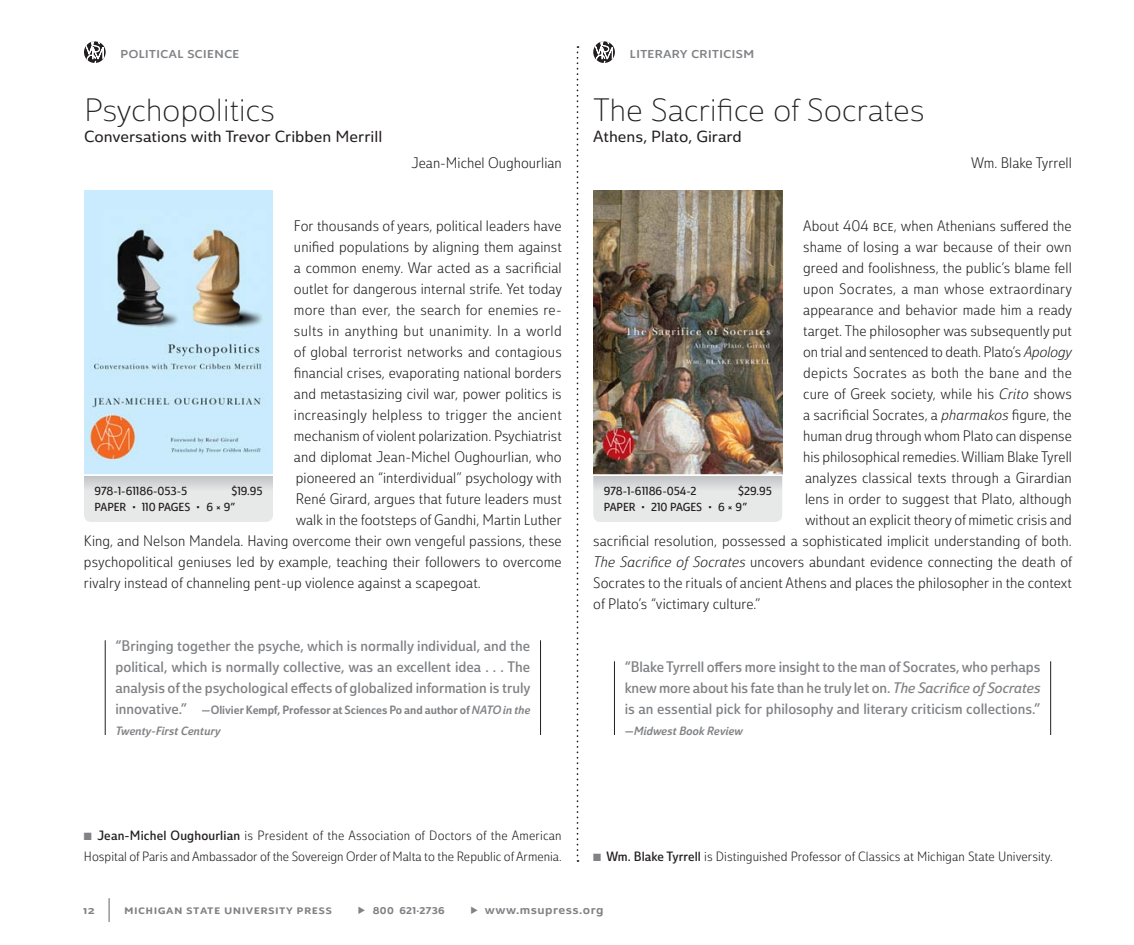
<style>
.page{position:relative;width:1134px;height:945px;background:#fff}
.page>*{position:absolute;margin:0;border:0;box-sizing:border-box;transform-origin:0 0}
.t1{font:31.5px "Solitas Ext Thi";letter-spacing:-.01em;color:#231f20}
.t2{font:15.75px "Solitas Ext Boo";color:#231f20}
.t3{font:14.88px "Solitas Nor Lig";letter-spacing:.005em;color:#231f20}
.t4{font:14.88px/21px "Solitas Nor Reg";color:#808285;text-align:justify}
.t5{font:14.88px "Solitas Nor Lig";letter-spacing:.025em;color:#231f20}
.t6{font:expanded 14.88px "Solitas";letter-spacing:-.01em;color:#808285}
.t7{font:13.12px/21px "Solitas Nor Lig";letter-spacing:.005em;color:#231f20}
.t8{font:500 expanded 12.25px "Solitas";letter-spacing:.035em;color:#808285}
.t9{font:11.72px "Solitas Nor Med";color:#808285}
.t10{font:italic 500 11.72px "Solitas Norm";color:#808285}
.t11{font:11.38px/15.8px "Solitas Nor Reg";color:#231f20}
.t12{font:9.62px "Solitas Ext Dem";letter-spacing:.035em;color:#808285}
.s1{font-family:"Solitas Norm";font-weight:300;font-style:italic}
.s2{font-family:"Solitas Nor Reg";font-size:14.88px}
.s3{font-family:"Solitas Norm";font-weight:500;font-style:italic}
.s4{font-family:"Solitas Norm";font-style:italic}
.s5{font-family:"Solitas Nor Med";font-weight:400;font-style:normal}
.s6{color:#808285}
.s7{font-family:"Solitas Nor Reg"}
.s8{font-size:24.5px}
</style>
<div class="page">
<svg style="left:577px;top:46px;width:2px;height:816px"></svg>
<hr style="left:105px;top:640px;width:1px;height:32px;background:#231f20">
<hr style="left:540px;top:640px;width:1px;height:32px;background:#231f20">
<svg style="left:105px;top:672px;width:1px;height:63px"></svg>
<svg style="left:540px;top:672px;width:1px;height:63px"></svg>
<svg style="left:84px;top:41px;width:22px;height:22px"></svg>
<svg style="left:84px;top:41px;width:20px;height:22px"></svg>
<hr style="left:614px;top:661px;width:1px;height:32px;background:#231f20">
<hr style="left:1050px;top:661px;width:1px;height:32px;background:#231f20">
<svg style="left:614px;top:693px;width:1px;height:42px"></svg>
<svg style="left:1050px;top:693px;width:1px;height:42px"></svg>
<svg style="left:593px;top:41px;width:22px;height:22px"></svg>
<svg style="left:594px;top:41px;width:19px;height:22px"></svg>
<img style="left:84px;top:191px;width:189px;height:282px">
<svg style="left:84px;top:473px;width:189px;height:49px;background:#e1e3e4"></svg>
<img style="left:593px;top:191px;width:189px;height:282px">
<svg style="left:593px;top:473px;width:190px;height:49px;background:#dfdfe0"></svg>
<p class="t6" style="left:120px;top:47px;width:121px">POLITICAL SCIENCE</p>
<h1 class="t1" style="left:84px;top:98px;width:193px">Psychopolitics</h1>
<p class="t2" style="left:84px;top:131px;width:300px">Conversations with Trevor Cribben Merrill</p>
<p class="t3" style="left:411px;top:157px;width:152px">Jean-Michel Oughourlian</p>
<p class="t6" style="left:630px;top:47px;width:126px">LITERARY CRITICISM</p>
<h1 class="t1" style="left:593px;top:98px;width:333px">The Sacrifice of Socrates</h1>
<p class="t2" style="left:593px;top:131px;width:150px">Athens, Plato, Girard</p>
<p class="t3" style="left:971px;top:157px;width:102px">Wm. Blake Tyrrell</p>
<p class="t3" style="left:803px;top:220px;width:270px">About 404 BCE, when Athenians suffered the</p>
<p class="t3" style="left:803px;top:241px;width:270px">shame of losing a war because of their own</p>
<p class="t3" style="left:803px;top:262px;width:270px">greed and foolishness, the public’s blame fell</p>
<p class="t3" style="left:803px;top:283px;width:271px">upon Socrates, a man whose extraordinary</p>
<p class="t3" style="left:803px;top:304px;width:270px">appearance and behavior made him a ready</p>
<p class="t3" style="left:803px;top:325px;width:270px">target. The philosopher was subsequently put</p>
<p class="t3" style="left:803px;top:346px;width:270px">on trial and sentenced to death. Plato’s <span class="s1">Apology</span></p>
<p class="t3" style="left:803px;top:367px;width:270px">depicts Socrates as both the bane and the</p>
<p class="t3" style="left:803px;top:388px;width:270px">cure of Greek society, while his <span class="s1">Crito</span> shows</p>
<p class="t3" style="left:803px;top:409px;width:270px">a sacrificial Socrates, a <span class="s1">pharmakos</span> figure, the</p>
<p class="t3" style="left:803px;top:430px;width:270px">human drug through whom Plato can dispense</p>
<p class="t3" style="left:803px;top:451px;width:270px">his philosophical remedies. William Blake Tyrell</p>
<p class="t3" style="left:805px;top:472px;width:268px">analyzes classical texts through a Girardian</p>
<p class="t3" style="left:805px;top:493px;width:268px">lens in order to suggest that Plato, although</p>
<p class="t3" style="left:805px;top:514px;width:268px">without an explicit theory of mimetic crisis and</p>
<p class="t3" style="left:593px;top:535px;width:480px">sacrificial resolution, possessed a sophisticated implicit understanding of both.</p>
<p class="t3" style="left:593px;top:556px;width:480px"><span class="s1">The Sacrifice of Socrates</span> uncovers abundant evidence connecting the death of</p>
<p class="t3" style="left:593px;top:577px;width:480px">Socrates to the rituals of ancient Athens and places the philosopher in the context</p>
<p class="t3" style="left:593px;top:598px;width:169px">of Plato’s “victimary culture.”</p>
<p class="t3" style="left:294px;top:220px;width:269px">For thousands of years, political leaders have</p>
<p class="t3" style="left:294px;top:241px;width:269px">unified populations by aligning them against</p>
<p class="t3" style="left:294px;top:262px;width:269px">a common enemy. War acted as a sacrificial</p>
<p class="t3" style="left:294px;top:283px;width:270px">outlet for dangerous internal strife. Yet today</p>
<p class="t3" style="left:294px;top:304px;width:269px">more than ever, the search for enemies re-</p>
<p class="t5" style="left:294px;top:325px;width:269px">sults in anything but unanimity. In a world</p>
<p class="t3" style="left:294px;top:346px;width:269px">of global terrorist networks and contagious</p>
<p class="t3" style="left:294px;top:367px;width:269px">financial crises, evaporating national borders</p>
<p class="t3" style="left:294px;top:388px;width:269px">and metastasizing civil war, power politics is</p>
<p class="t3" style="left:294px;top:409px;width:269px">increasingly helpless to trigger the ancient</p>
<p class="t3" style="left:294px;top:430px;width:269px">mechanism of violent polarization. Psychiatrist</p>
<p class="t3" style="left:294px;top:451px;width:269px">and diplomat Jean-Michel Oughourlian, who</p>
<p class="t3" style="left:296px;top:472px;width:267px">pioneered an “interdividual” psychology with</p>
<p class="t3" style="left:296px;top:493px;width:268px">René Girard, argues that future leaders must</p>
<p class="t3" style="left:296px;top:514px;width:267px">walk in the footsteps of Gandhi, Martin Luther</p>
<p class="t3" style="left:84px;top:535px;width:479px">King, and Nelson Mandela. Having overcome their own vengeful passions, these</p>
<p class="t3" style="left:84px;top:556px;width:479px">psychopolitical geniuses led by example, teaching their followers to overcome</p>
<p class="t3" style="left:84px;top:577px;width:398px">rivalry instead of channeling pent-up violence against a scapegoat.</p>
<p class="t11" style="left:94px;top:485px;width:169px;text-indent:137px">$19.95<br>PAPER • 110 PAGES • 6 × 9”</p>
<p class="t11" style="left:604px;top:485px;width:94px">978-1-61186-054-2</p>
<p class="t11" style="left:604px;top:485px;width:169px;text-indent:134px">$29.95<br>PAPER • 210 PAGES • 6 × 9”</p>
<p class="t11" style="left:94px;top:485px;width:94px">978-1-61186-053-5</p>
<p class="t4" style="left:116px;top:637px;width:417px">“Bringing together the psyche, which is normally individual, and the political, which is normally collective, was an excellent idea . . . The analysis of the psychological effects of globalized information is truly</p>
<p class="t9" style="left:116px;top:706px;width:416px"><span class="s2">innovative.”</span> —Olivier Kempf, Professor at Sciences Po and author of <span class="s3">NATO in the</span></p>
<p class="t10" style="left:116px;top:727px;width:106px">Twenty-First Century</p>
<p class="t4" style="left:625px;top:658px;width:417px">“Blake Tyrrell offers more insight to the man of Socrates, who perhaps knew more about his fate than he truly let on. <span class="s4">The Sacrifice of Socrates </span>is an essential pick for philosophy and literary criticism collections.”</p>
<p class="t10" style="left:625px;top:727px;width:120px"><span class="s5">—</span>Midwest Book Review</p>
<p class="t7" style="left:84px;top:826px;width:479px"><span class="s6">■</span> <span class="s7">Jean-Michel Oughourlian</span> is President of the Association of Doctors of the American<br>Hospital of Paris and Ambassador of the Sovereign Order of Malta to the Republic of Armenia.</p>
<p class="t7" style="left:593px;top:847px;width:461px"><span class="s6">■</span> <span class="s7">Wm. Blake Tyrrell</span> is Distinguished Professor of Classics at Michigan State University.</p>
<p class="t8" style="left:83px;top:905px;width:251px">12 <span class="s8">|</span> MICHIGAN STATE UNIVERSITY PRESS</p>
<p class="t12" style="left:373px;top:907px;width:73px">800 621·2736</p>
<p class="t8" style="left:485px;top:905px;width:120px">www.msupress.org</p>
</div>
